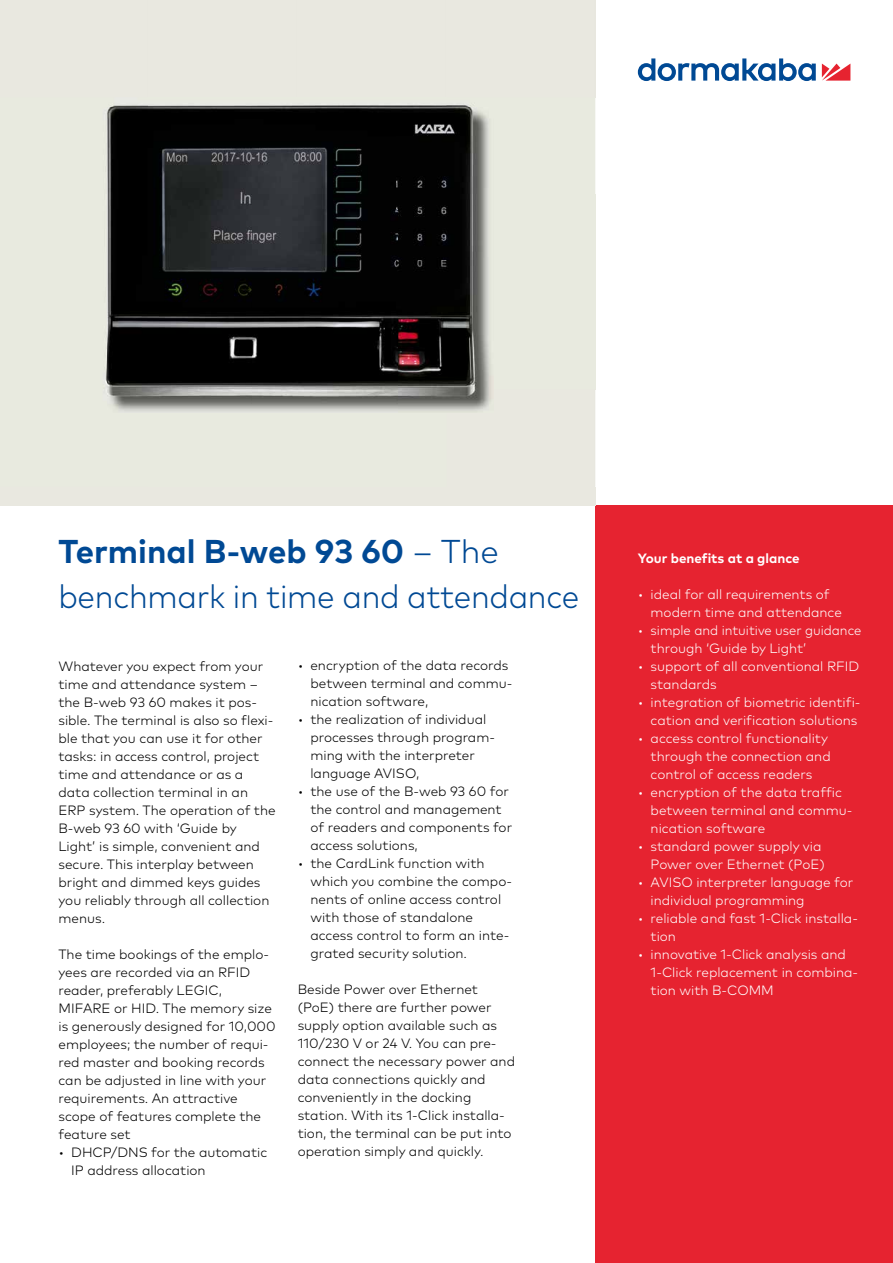
<style>
.page{position:relative;width:893px;height:1263px;background:#fff}
.page>*{position:absolute;margin:0;border:0;box-sizing:border-box;transform-origin:0 0}
.t1{font:300 33px/45px "Mark Pro";letter-spacing:-.01em;color:#004994}
.t2{font:300 13.5px/18px "Mark Pro";color:#000}
.t3{font:300 13.5px/18px "Mark Pro";color:#fff}
.t4{font:300 13.5px/18px "Mark Pro";color:#fff;scale:.96 1}
.t5{font:700 13.5px "Mark Pro";color:#fff}
.s1{font-weight:700}
</style>
<div class="page">
<svg style="left:822px;top:64px;width:28px;height:17px"></svg>
<svg style="left:638px;top:58px;width:178px;height:23px"></svg>
<div style="left:595px;top:505px;width:298px;height:758px;background:#e62330"></div>
<div style="left:0;top:0;width:595px;height:505px;background:#e9e8e0"></div>
<img style="left:595px;top:0;width:1px;height:486px">
<img style="left:107px;top:105px;width:42px;height:89px">
<img style="left:149px;top:105px;width:297px;height:3px">
<img style="left:446px;top:105px;width:25px;height:3px">
<img style="left:105px;top:194px;width:3px;height:194px">
<img style="left:108px;top:108px;width:383px;height:304px">
<h1 class="t1" style="left:58px;top:526px;width:522px"><span class="s1">Terminal B-web 93 60</span> – The benchmark in time and attendance</h1>
<p class="t2" style="left:58px;top:656px;width:219px">Whatever you expect from your time and attendance system – the B-web 93 60 makes it pos&shy;sible. The terminal is also so flexi&shy;ble that you can use it for other tasks: in access control, project time and attendance or as a data collection terminal in an<br>ERP system. The operation of the<br>B-web 93 60 with ‘Guide by<br>Light’ is simple, convenient and secure. This interplay between bright and dimmed keys guides you reliably through all collection menus.</p>
<p class="t2" style="left:58px;top:944px;width:219px">The time bookings of the emplo&shy;yees are recorded via an RFID reader, preferably LEGIC,<br>MIFARE or HID. The memory size is generously designed for 10,000 employees; the number of requi&shy;red master and booking records can be adjusted in line with your requirements. An attractive scope of features complete the feature set</p>
<p class="t2" style="left:71px;top:1142px;width:197px;text-indent:-13px">• DHCP/DNS for the automatic<br>IP address allocation</p>
<p class="t2" style="left:310px;top:656px;width:203px;text-indent:-13px">• encryption of the data records between terminal and commu&shy;nication software,</p>
<p class="t2" style="left:310px;top:710px;width:186px;text-indent:-13px">• the realization of individual processes through program&shy;ming with the interpreter language AVISO,</p>
<p class="t2" style="left:310px;top:782px;width:203px;text-indent:-13px">• the use of the B-web 93 60 for the control and management of readers and components for access solutions,</p>
<p class="t2" style="left:310px;top:853px;width:203px;text-indent:-13px">• the CardLink function with which you combine the compo&shy;nents of online access control with those of standalone access control to form an inte&shy;grated security solution.</p>
<p class="t2" style="left:298px;top:979px;width:219px">Beside Power over Ethernet (PoE) there are further power supply option available such as<br>110/230 V or 24 V. You can pre&shy;connect the necessary power and data connections quickly and conveniently in the docking station. With its 1-Click installa&shy;tion, the terminal can be put into operation simply and quickly.</p>
<p class="t5" style="left:638px;top:547px;width:163px">Your benefits at a glance</p>
<p class="t3" style="left:651px;top:584px;width:193px;text-indent:-13px">• ideal for all requirements of modern time and attendance</p>
<p class="t4" style="left:651px;top:620px;width:221px;text-indent:-13px">• simple and intuitive user guidance through ‘Guide by Light’</p>
<p class="t3" style="left:651px;top:656px;width:210px;text-indent:-13px">• support of all conventional RFID standards</p>
<p class="t3" style="left:638px;top:692px;width:224px;text-align:right">• integration of biometric identifi&shy;cation and verification solutions</p>
<p class="t3" style="left:651px;top:728px;width:182px;text-indent:-13px">• access control functionality through the connection and control of access readers</p>
<p class="t3" style="left:651px;top:782px;width:203px;text-indent:-13px">• encryption of the data traffic between terminal and commu&shy;nication software</p>
<p class="t3" style="left:638px;top:836px;width:189px;text-align:right">• standard power supply via<br>Power over Ethernet (PoE)</p>
<p class="t3" style="left:651px;top:872px;width:204px;text-indent:-13px">• AVISO interpreter language for individual programming</p>
<p class="t3" style="left:651px;top:908px;width:209px;text-indent:-13px">• reliable and fast 1-Click installa&shy;tion</p>
<p class="t3" style="left:651px;top:944px;width:209px;text-indent:-13px">• innovative 1-Click analysis and<br>1-Click replacement in combina&shy;tion with B-COMM</p>
</div>
